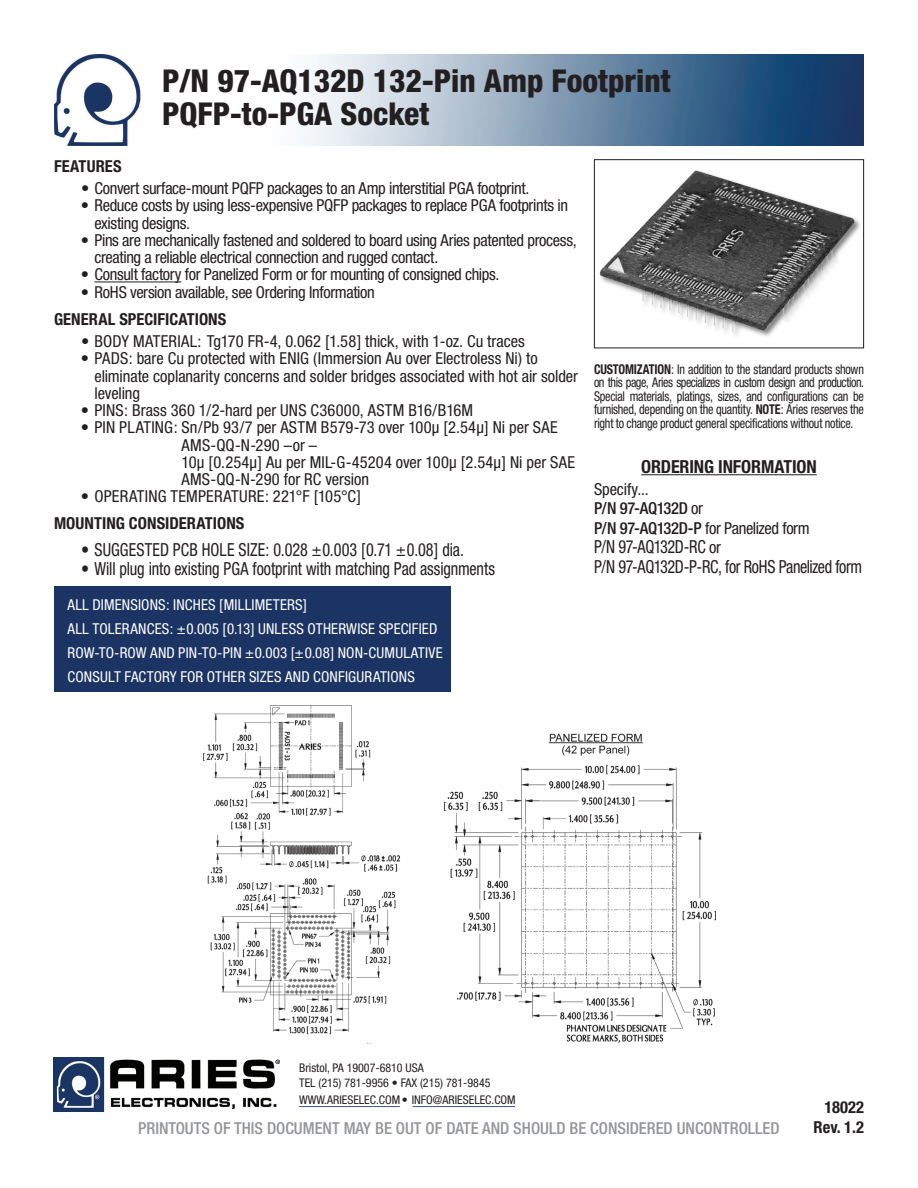
<style>
.page{position:relative;width:918px;height:1188px;background:#fff}
.page>*{position:absolute;margin:0;border:0;box-sizing:border-box;transform-origin:0 0}
.headline{font:800 condensed 31.5px "Helvetica Neue";color:#231f20}
.body{font:condensed 18px "Helvetica Neue";letter-spacing:-.01em;color:#231f20;scale:.9 1}
.body-2{font:700 condensed 18px "Helvetica Neue";letter-spacing:-.005em;color:#231f20}
.body-3{font:condensed 16.5px/17.2px "Helvetica Neue";letter-spacing:-.015em;color:#231f20}
.body-4{font:condensed 16.5px/17.2px "Helvetica Neue";letter-spacing:.01em;color:#231f20}
.t1{font:500 condensed 16.5px "Helvetica Neue";color:#939598}
.body-5{font:700 condensed 16.5px "Helvetica Neue";letter-spacing:.005em;color:#231f20}
.body-6{font:condensed 16.5px "Helvetica Neue";letter-spacing:.005em;color:#231f20}
.body-7{font:500 condensed 16.5px "Helvetica Neue";letter-spacing:-.02em;color:#231f20}
.body-8{font:condensed 15px "Helvetica Neue";letter-spacing:.01em;color:#fff}
.body-9{font:condensed 13.5px/13.5px "Helvetica Neue";letter-spacing:-.02em;color:#231f20;text-align:justify;scale:.9 1}
.t2{font:condensed 12px/15px "Helvetica Neue";color:#231f20}
.s1{font-weight:700}
.s2{font-weight:400}
.s3{font-weight:500}
.s4{font-size:16.5px}
</style>
<div class="page">
<img style="left:54px;top:1057px;width:225px;height:54px">
<hr style="left:299px;top:1106px;width:101px;height:1px;background:#3a53a3">
<hr style="left:413px;top:1106px;width:102px;height:1px;background:#3a53a3">
<img style="left:54px;top:54px;width:810px;height:92px">
<hr style="left:94px;top:282px;width:87px;height:1px;background:#231f20">
<div style="left:594px;top:159px;width:270px;height:189px;border:1px solid #231f20"></div>
<hr style="left:641px;top:474px;width:176px;height:1px;background:#231f20">
<img style="left:599px;top:170px;width:261px;height:167px">
<img style="left:204px;top:705px;width:512px;height:338px">
<div style="left:54px;top:586px;width:397px;height:106px;background:#1b3463"></div>
<p class="headline" style="left:162px;top:61px;width:510px">P/N 97-AQ132D 132-Pin Amp Footprint</p>
<p class="headline" style="left:162px;top:94px;width:269px">PQFP-to-PGA Socket</p>
<p class="body-5" style="left:54px;top:156px;width:69px">FEATURES</p>
<p class="body-3" style="left:81px;top:179px;width:450px">• Convert surface-mount PQFP packages to an Amp interstitial PGA footprint.</p>
<p class="body-3" style="left:94px;top:197px;width:475px;text-indent:-14px">• Reduce costs by using less-expensive PQFP packages to replace PGA footprints in existing designs.</p>
<p class="body-3" style="left:94px;top:231px;width:484px;text-indent:-14px">• Pins are mechanically fastened and soldered to board using Aries patented process, creating a reliable electrical connection and rugged contact.</p>
<p class="body-3" style="left:81px;top:266px;width:420px">• Consult factory for Panelized Form or for mounting of consigned chips.</p>
<p class="body-3" style="left:81px;top:283px;width:295px">• RoHS version available, see Ordering Information</p>
<p class="body-5" style="left:54px;top:309px;width:174px">GENERAL SPECIFICATIONS</p>
<p class="body-6" style="left:81px;top:332px;width:445px">• BODY MATERIAL: Tg170 FR-4, 0.062 [1.58] thick, with 1-oz. Cu traces</p>
<p class="body-3" style="left:94px;top:350px;width:485px;text-indent:-14px">• PADS: bare Cu protected with ENIG (Immersion Au over Electroless Ni) to eliminate coplanarity concerns and solder bridges associated with hot air solder leveling</p>
<p class="body-4" style="left:81px;top:401px;width:394px">• PINS: Brass 360 1/2-hard per UNS C36000, ASTM B16/B16M</p>
<p class="body-4" style="left:182px;top:419px;width:378px;text-indent:-101px">• PIN PLATING: Sn/Pb 93/7 per ASTM B579-73 over 100µ [2.54µ] Ni per SAE<br>AMS-QQ-N-290 –or –</p>
<p class="body-4" style="left:181px;top:453px;width:395px">10μ [0.254μ] Au per MIL-G-45204 over 100μ [2.54μ] Ni per SAE</p>
<p class="body-3" style="left:181px;top:470px;width:189px">AMS-QQ-N-290 for RC version</p>
<p class="body-4" style="left:81px;top:488px;width:282px">• OPERATING TEMPERATURE: 221°F [105°C]</p>
<p class="body-5" style="left:54px;top:513px;width:192px">MOUNTING CONSIDERATIONS</p>
<p class="body" style="left:81px;top:539px;width:427px">• SUGGESTED PCB HOLE SIZE: 0.028 ±0.003 [0.71 ±0.08] dia.</p>
<p class="body" style="left:81px;top:558px;width:461px">• Will plug into existing PGA footprint with matching Pad assignments</p>
<p class="body-8" style="left:68px;top:596px;width:241px">ALL DIMENSIONS: INCHES [MILLIMETERS]</p>
<p class="body-8" style="left:68px;top:620px;width:371px">ALL TOLERANCES: ±0.005 [0.13] UNLESS OTHERWISE SPECIFIED</p>
<p class="body-8" style="left:68px;top:644px;width:377px">ROW-TO-ROW AND PIN-TO-PIN ±0.003 [±0.08] NON-CUMULATIVE</p>
<p class="body-8" style="left:68px;top:668px;width:349px">CONSULT FACTORY FOR OTHER SIZES AND CONFIGURATIONS</p>
<p class="body-9" style="left:594px;top:362px;width:302px"><span class="s1">CUSTOMIZATION</span>: In addition to the standard products shown on this page, Aries specializes in custom design and production.<br>Special materials, platings, sizes, and configurations can be furnished, depending on the quantity. <span class="s1">NOTE</span>: Aries reserves the right to change product general specifications without notice.</p>
<p class="body-2" style="left:641px;top:456px;width:177px">ORDERING INFORMATION</p>
<p class="body-3" style="left:594px;top:480px;width:56px">Specify...</p>
<p class="body-7" style="left:594px;top:498px;width:111px">P/N 97-AQ132D <span class="s2">or</span></p>
<p class="body-3" style="left:594px;top:519px;width:217px"><span class="s3">P/N 97-AQ132D-P</span> for Panelized form</p>
<p class="body" style="left:594px;top:536px;width:143px">P/N 97-AQ132D-RC <span class="s4">or</span></p>
<p class="body" style="left:594px;top:556px;width:299px">P/N 97-AQ132D-P-RC, for RoHS Panelized form</p>
<p class="t2" style="left:299px;top:1060px;width:193px">Bristol, PA 19007-6810 USA<br>TEL (215) 781-9956 • FAX (215) 781-9845</p>
<p class="t1" style="left:138px;top:1118px;width:643px">PRINTOUTS OF THIS DOCUMENT MAY BE OUT OF DATE AND SHOULD BE CONSIDERED UNCONTROLLED</p>
<p class="t2" style="left:299px;top:1092px;width:218px">WWW.ARIESELEC.COM• INFO@ARIESELEC.COM</p>
<p class="body-5" style="left:824px;top:1097px;width:41px">18022</p>
<p class="body-5" style="left:814px;top:1117px;width:52px">Rev. 1.2</p>
</div>
